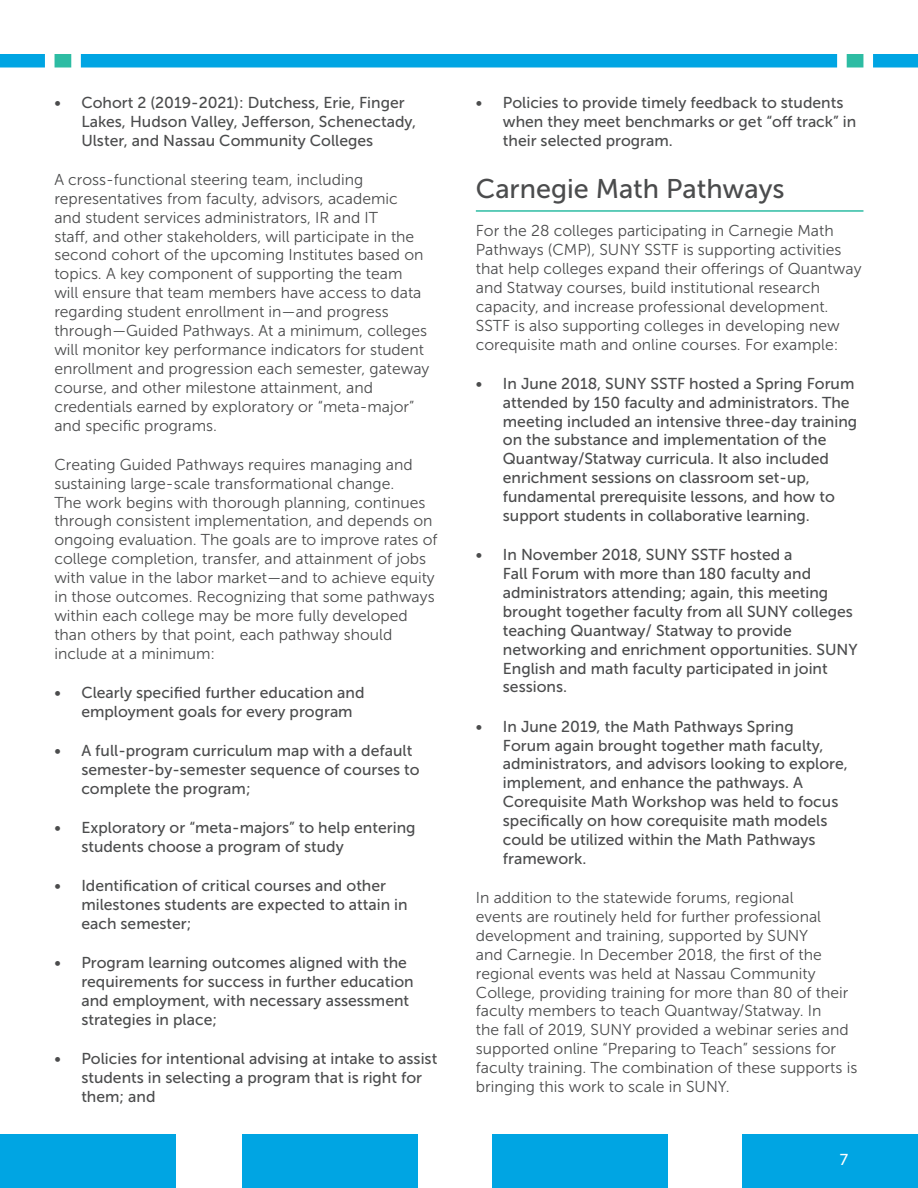
<style>
.page{position:relative;width:918px;height:1188px;background:#fff}
.page>*{position:absolute;margin:0;border:0;box-sizing:border-box;transform-origin:0 0}
.t1{font:27px "Museo Sans 500";color:#4b4c4d}
.t2{font:15.75px/18.9px "Museo Sans 300";color:#4b4c4d}
.t3{font:15.75px/18.9px "Museo Sans 500";color:#4b4c4d}
.t4{font:15.75px "Museo Sans 500";color:#fff}
</style>
<div class="page">
<div style="left:0;top:1134px;width:176px;height:54px;background:#00a5e3"></div>
<div style="left:743px;top:1134px;width:175px;height:54px;background:#00a5e3"></div>
<div style="left:242px;top:1134px;width:175px;height:54px;background:#00a5e3"></div>
<div style="left:493px;top:1134px;width:175px;height:54px;background:#00a5e3"></div>
<hr style="left:476px;top:210px;width:387px;height:2px;background:#2dbca3">
<svg style="left:0;top:54px;width:918px;height:14px;background:#15ace2"></svg>
<p class="t3" style="left:81px;top:93px;width:336px;text-indent:-27px">• Cohort 2 (2019-2021): Dutchess, Erie, Finger<br>Lakes, Hudson Valley, Jefferson, Schenectady,<br>Ulster, and Nassau Community Colleges</p>
<p class="t2" style="left:54px;top:170px;width:377px">A cross-functional steering team, including representatives from faculty, advisors, academic<br>and student services administrators, IR and IT<br>staff, and other stakeholders, will participate in the second cohort of the upcoming Institutes based on topics. A key component of supporting the team will ensure that team members have access to data regarding student enrollment in—and progress through—Guided Pathways. At a minimum, colleges will monitor key performance indicators for student enrollment and progression each semester, gateway course, and other milestone attainment, and credentials earned by exploratory or “meta-major” and specific programs.</p>
<p class="t2" style="left:54px;top:455px;width:385px">Creating Guided Pathways requires managing and sustaining large-scale transformational change.<br>The work begins with thorough planning, continues through consistent implementation, and depends on ongoing evaluation. The goals are to improve rates of college completion, transfer, and attainment of jobs with value in the labor market—and to achieve equity in those outcomes. Recognizing that some pathways within each college may be more fully developed than others by that point, each pathway should include at a minimum:</p>
<p class="t3" style="left:81px;top:683px;width:285px;text-indent:-27px">• Clearly specified further education and employment goals for every program</p>
<p class="t3" style="left:81px;top:741px;width:340px;text-indent:-27px">• A full-program curriculum map with a default semester-by-semester sequence of courses to complete the program;</p>
<p class="t3" style="left:81px;top:818px;width:336px;text-indent:-27px">• Exploratory or “meta-majors” to help entering students choose a program of study</p>
<p class="t3" style="left:81px;top:876px;width:328px;text-indent:-27px">• Identification of critical courses and other milestones students are expected to attain in each semester;</p>
<p class="t3" style="left:81px;top:953px;width:334px;text-indent:-27px">• Program learning outcomes aligned with the requirements for success in further education and employment, with necessary assessment strategies in place;</p>
<p class="t3" style="left:81px;top:1049px;width:357px;text-indent:-27px">• Policies for intentional advising at intake to assist students in selecting a program that is right for them; and</p>
<p class="t3" style="left:503px;top:93px;width:355px;text-indent:-27px">• Policies to provide timely feedback to students when they meet benchmarks or get “off track” in their selected program.</p>
<p class="t1" style="left:476px;top:174px;width:310px">Carnegie Math Pathways</p>
<p class="t2" style="left:476px;top:221px;width:387px">For the 28 colleges participating in Carnegie Math Pathways (CMP), SUNY SSTF is supporting activities that help colleges expand their offerings of Quantway and Statway courses, build institutional research capacity, and increase professional development.<br>SSTF is also supporting colleges in developing new corequisite math and online courses. For example:</p>
<p class="t3" style="left:503px;top:374px;width:356px;text-indent:-27px">• In June 2018, SUNY SSTF hosted a Spring Forum attended by 150 faculty and administrators. The meeting included an intensive three-day training on the substance and implementation of the Quantway/Statway curricula. It also included enrichment sessions on classroom set-up, fundamental prerequisite lessons, and how to support students in collaborative learning.</p>
<p class="t3" style="left:503px;top:545px;width:356px;text-indent:-27px">• In November 2018, SUNY SSTF hosted a<br>Fall Forum with more than 180 faculty and administrators attending; again, this meeting brought together faculty from all SUNY colleges teaching Quantway/ Statway to provide networking and enrichment opportunities. SUNY English and math faculty participated in joint sessions.</p>
<p class="t3" style="left:503px;top:717px;width:346px;text-indent:-27px">• In June 2019, the Math Pathways Spring<br>Forum again brought together math faculty, administrators, and advisors looking to explore, implement, and enhance the pathways. A Corequisite Math Workshop was held to focus specifically on how corequisite math models could be utilized within the Math Pathways framework.</p>
<p class="t2" style="left:476px;top:888px;width:383px">In addition to the statewide forums, regional<br>events are routinely held for further professional development and training, supported by SUNY<br>and Carnegie. In December 2018, the first of the regional events was held at Nassau Community College, providing training for more than 80 of their faculty members to teach Quantway/Statway. In<br>the fall of 2019, SUNY provided a webinar series and supported online “Preparing to Teach” sessions for faculty training. The combination of these supports is bringing this work to scale in SUNY.</p>
<p class="t4" style="left:840px;top:1151px;width:10px">7</p>
</div>
